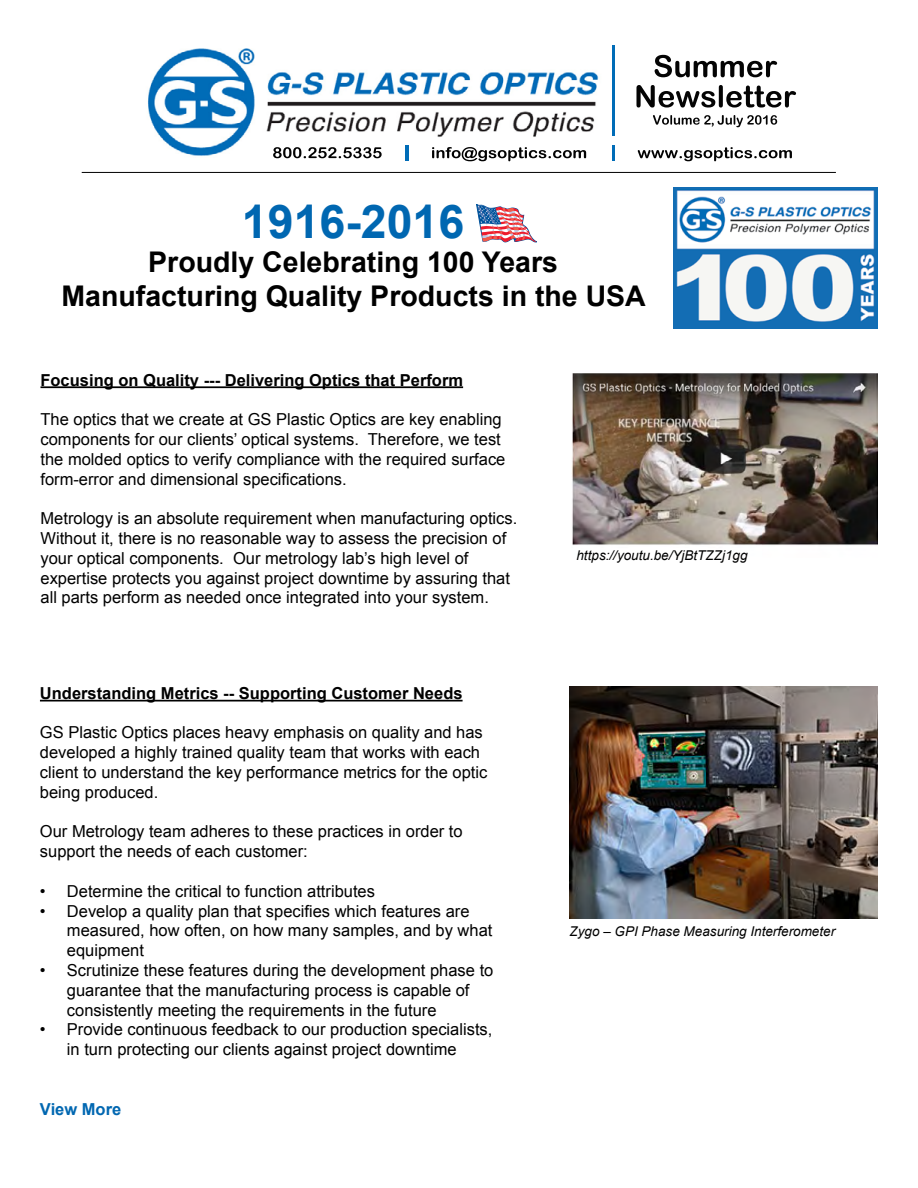
<style>
.page{position:relative;width:918px;height:1188px;background:#fff}
.page>*{position:absolute;margin:0;border:0;box-sizing:border-box;transform-origin:0 0}
.t1{font:700 46.5px "Arial";color:#0067b1}
.t2{font:700 28.5px/34.2px "Arial";color:#000;text-align:center}
.t3{font:16.5px/19.8px "Arial";color:#000}
.t4{font:700 16.5px "Arial";color:#000}
.t5{font:700 16.5px "Arial";color:#0067b1}
.t6{font:italic 13.5px "Arial";color:#000}
</style>
<div class="page">
<img style="left:148px;top:45px;width:649px;height:117px">
<img style="left:613px;top:46px;width:2px;height:89px">
<img style="left:655px;top:55px;width:122px;height:22px">
<img style="left:636px;top:85px;width:145px;height:23px">
<img style="left:653px;top:115px;width:124px;height:10px">
<svg style="left:406px;top:146px;width:2px;height:15px"></svg>
<svg style="left:613px;top:146px;width:2px;height:15px"></svg>
<img style="left:432px;top:147px;width:95px;height:14px">
<img style="left:724px;top:147px;width:55px;height:11px">
<hr style="left:82px;top:172px;width:754px;height:1px;background:#000">
<img style="left:673px;top:187px;width:205px;height:141px">
<img style="left:570px;top:687px;width:307px;height:231px">
<hr style="left:40px;top:386px;width:423px;height:2px;background:#000">
<hr style="left:40px;top:700px;width:423px;height:2px;background:#000">
<svg style="left:476px;top:204px;width:61px;height:38px"></svg>
<img style="left:572px;top:374px;width:305px;height:172px">
<h1 class="t1" style="left:242px;top:191px;width:224px">1916-2016</h1>
<h2 class="t2" style="left:62px;top:246px;width:586px">Proudly Celebrating 100 Years<br>Manufacturing Quality Products in the USA</h2>
<p class="t4" style="left:40px;top:369px;width:424px">Focusing on Quality --- Delivering Optics that Perform</p>
<p class="t3" style="left:40px;top:410px;width:466px">The optics that we create at GS Plastic Optics are key enabling components for our clients’ optical systems. Therefore, we test the molded optics to verify compliance with the required surface form-error and dimensional specifications.</p>
<p class="t3" style="left:40px;top:509px;width:478px">Metrology is an absolute requirement when manufacturing optics.<br>Without it, there is no reasonable way to assess the precision of your optical components. Our metrology lab’s high level of expertise protects you against project downtime by assuring that all parts perform as needed once integrated into your system.</p>
<p class="t4" style="left:40px;top:682px;width:424px">Understanding Metrics -- Supporting Customer Needs</p>
<p class="t3" style="left:40px;top:723px;width:449px">GS Plastic Optics places heavy emphasis on quality and has developed a highly trained quality team that works with each client to understand the key performance metrics for the optic being produced.</p>
<p class="t3" style="left:40px;top:822px;width:424px">Our Metrology team adheres to these practices in order to support the needs of each customer:</p>
<p class="t3" style="left:40px;top:881px;width:337px">• Determine the critical to function attributes</p>
<p class="t3" style="left:67px;top:901px;width:427px;text-indent:-27px">• Develop a quality plan that specifies which features are measured, how often, on how many samples, and by what equipment</p>
<p class="t3" style="left:67px;top:961px;width:428px;text-indent:-27px">• Scrutinize these features during the development phase to guarantee that the manufacturing process is capable of consistently meeting the requirements in the future</p>
<p class="t3" style="left:40px;top:1020px;width:454px;text-align:center">• Provide continuous feedback to our production specialists, in turn protecting our clients against project downtime</p>
<p class="t5" style="left:40px;top:1098px;width:83px">View More</p>
<p class="t6" style="left:576px;top:547px;width:173px">https://youtu.be/YjBtTZZj1gg</p>
<p class="t6" style="left:570px;top:923px;width:267px">Zygo – GPI Phase Measuring Interferometer</p>
</div>
